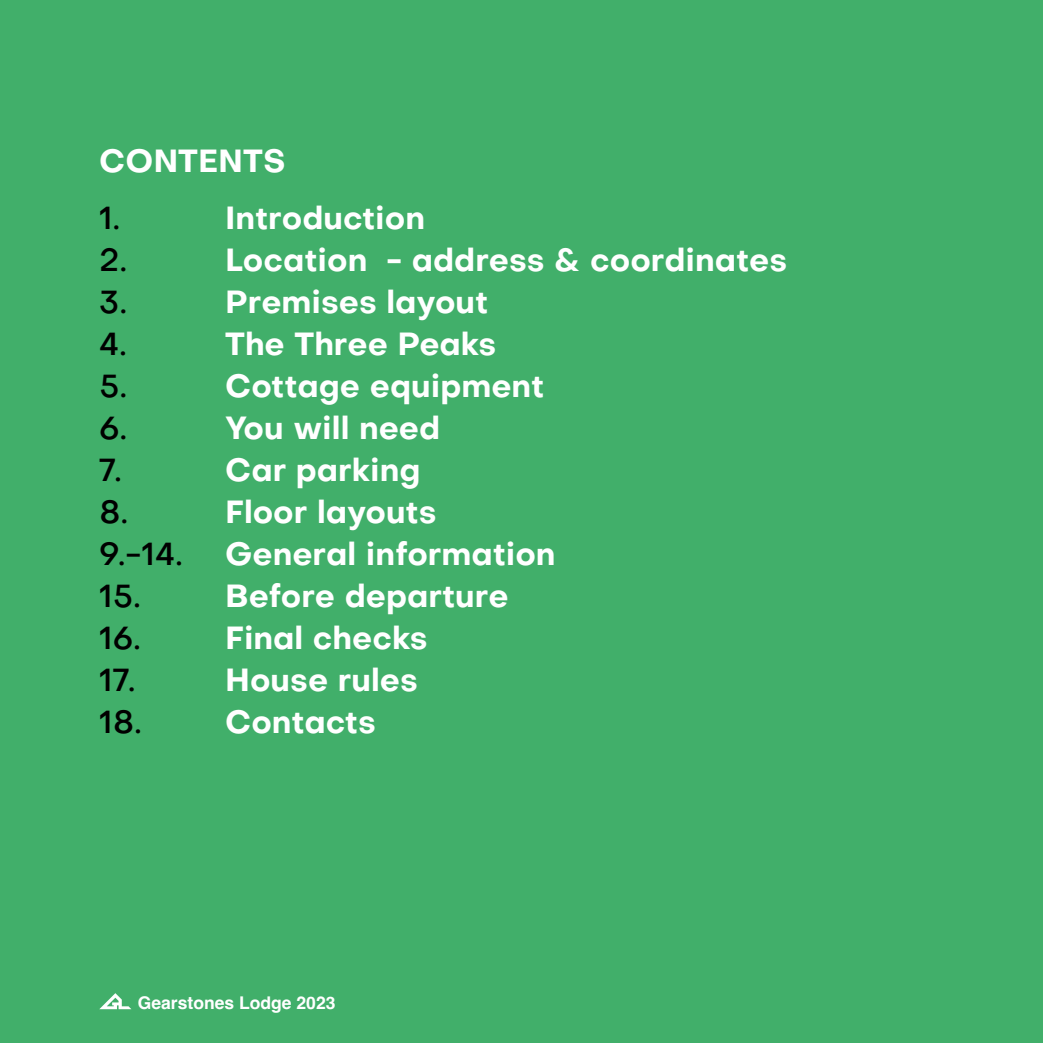
<style>
.page{position:relative;width:1043px;height:1043px;background:#fff}
.page>*{position:absolute;margin:0;border:0;box-sizing:border-box;transform-origin:0 0}
.t1{font:700 31.5px "Objective";color:#fff}
.t2{font:500 31.5px "Objective";color:#000}
.t3{font:700 17.5px "Helvetica";color:#fff}
</style>
<div class="page">
<div style="left:0;top:0;width:1042px;height:1042px;background:#41af6a"></div>
<svg style="left:100px;top:993px;width:30px;height:15px"></svg>
<p class="t1" style="left:99px;top:149px;width:188px">CONTENTS</p>
<p class="t2" style="left:99px;top:205px;width:22px">1.</p>
<p class="t1" style="left:225px;top:205px;width:201px">Introduction</p>
<p class="t2" style="left:99px;top:247px;width:29px">2.</p>
<p class="t1" style="left:225px;top:247px;width:563px">Location - address &amp; coordinates</p>
<p class="t2" style="left:99px;top:289px;width:29px">3.</p>
<p class="t1" style="left:225px;top:289px;width:264px">Premises layout</p>
<p class="t2" style="left:99px;top:331px;width:29px">4.</p>
<p class="t1" style="left:225px;top:331px;width:272px">The Three Peaks</p>
<p class="t2" style="left:99px;top:373px;width:29px">5.</p>
<p class="t1" style="left:225px;top:373px;width:320px">Cottage equipment</p>
<p class="t2" style="left:99px;top:415px;width:29px">6.</p>
<p class="t1" style="left:225px;top:415px;width:216px">You will need</p>
<p class="t2" style="left:99px;top:457px;width:24px">7.</p>
<p class="t1" style="left:225px;top:457px;width:197px">Car parking</p>
<p class="t2" style="left:99px;top:499px;width:30px">8.</p>
<p class="t1" style="left:225px;top:499px;width:213px">Floor layouts</p>
<p class="t2" style="left:99px;top:541px;width:85px">9.-14.</p>
<p class="t1" style="left:225px;top:541px;width:332px">General information</p>
<p class="t2" style="left:99px;top:583px;width:43px">15.</p>
<p class="t1" style="left:225px;top:583px;width:285px">Before departure</p>
<p class="t2" style="left:99px;top:625px;width:43px">16.</p>
<p class="t1" style="left:225px;top:625px;width:204px">Final checks</p>
<p class="t2" style="left:99px;top:667px;width:38px">17.</p>
<p class="t1" style="left:225px;top:667px;width:194px">House rules</p>
<p class="t2" style="left:99px;top:709px;width:44px">18.</p>
<p class="t1" style="left:225px;top:709px;width:152px">Contacts</p>
<p class="t3" style="left:138px;top:995px;width:199px">Gearstones Lodge 2023</p>
</div>
